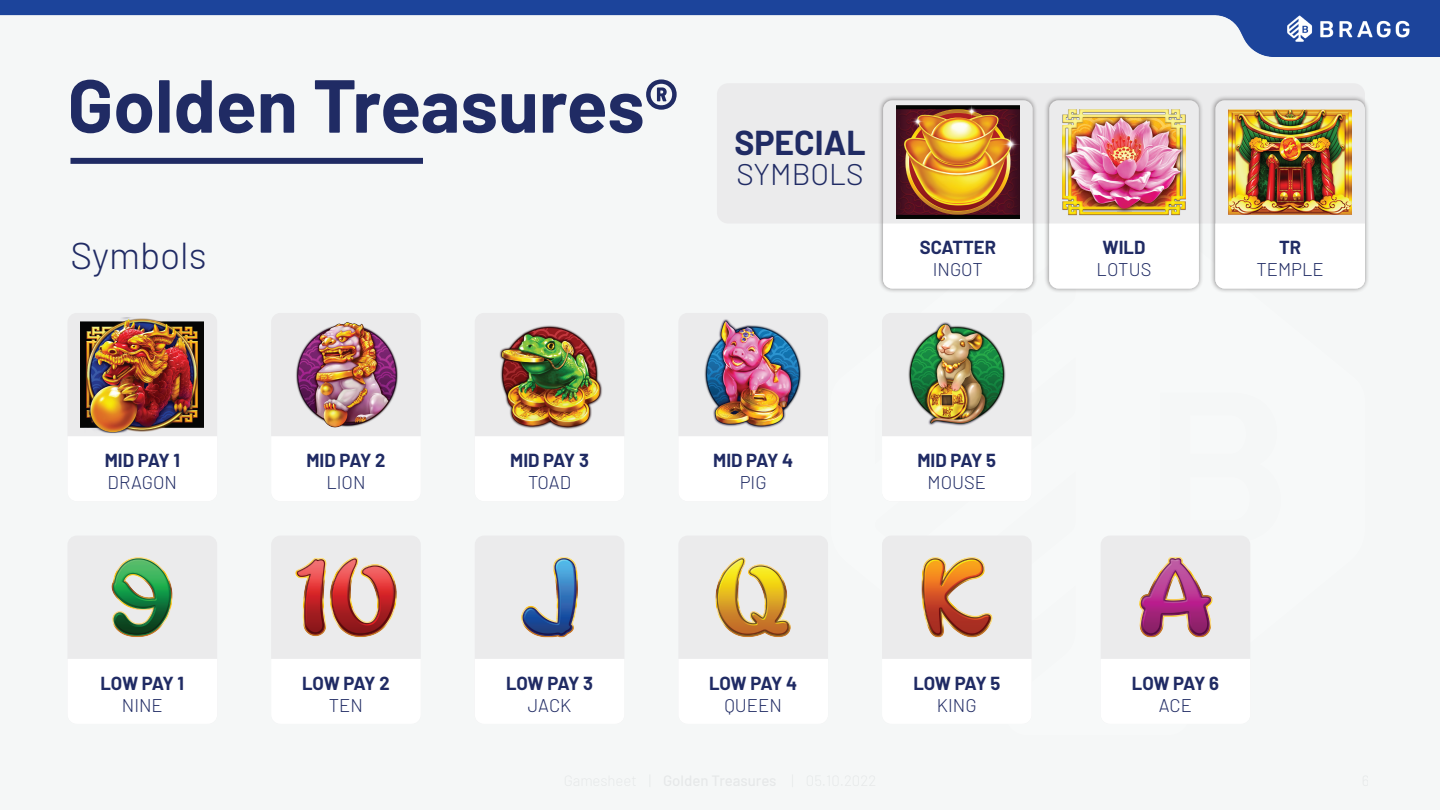
<style>
.page{position:relative;width:1440px;height:810px;background:#f5f7f7}
.page>*{position:absolute;margin:0;border:0;box-sizing:border-box;transform-origin:0 0}
.t1{font:700 75px "Barlow";color:#202b64}
.t2{font:300 37.5px "Barlow";color:#202b64}
.t3{font:700 33.75px "Barlow";color:#202b64}
.t4{font:300 30px "Barlow";color:#202b64}
.t5{font:700 18.38px "Barlow";letter-spacing:-.015em;color:#202b64}
.t6{font:300 18.38px "Barlow";color:#202b64}
</style>
<div class="page">
<img style="left:0;top:0;width:1440px;height:57px">
<div style="left:70px;top:158px;width:353px;height:6px;background:#202b64"></div>
<div style="left:67px;top:313px;width:150px;height:188px;background:#ebebec;border-radius:9px"></div>
<div style="left:68px;top:436px;width:149px;height:65px;background:#fff"></div>
<div style="left:678px;top:313px;width:150px;height:188px;background:#ebebec;border-radius:9px"></div>
<div style="left:678px;top:436px;width:150px;height:65px;background:#fff"></div>
<div style="left:271px;top:536px;width:150px;height:188px;background:#ebebec;border-radius:9px"></div>
<div style="left:271px;top:659px;width:150px;height:65px;background:#fff"></div>
<div style="left:271px;top:313px;width:150px;height:188px;background:#ebebec;border-radius:9px"></div>
<div style="left:271px;top:436px;width:150px;height:65px;background:#fff"></div>
<div style="left:882px;top:313px;width:150px;height:188px;background:#ebebec;border-radius:9px"></div>
<div style="left:882px;top:436px;width:150px;height:65px;background:#fff"></div>
<div style="left:475px;top:536px;width:149px;height:188px;background:#ebebec;border-radius:9px"></div>
<div style="left:475px;top:659px;width:149px;height:65px;background:#fff"></div>
<div style="left:475px;top:313px;width:149px;height:188px;background:#ebebec;border-radius:9px"></div>
<div style="left:475px;top:436px;width:149px;height:65px;background:#fff"></div>
<div style="left:67px;top:536px;width:150px;height:188px;background:#ebebec;border-radius:9px"></div>
<div style="left:68px;top:659px;width:149px;height:65px;background:#fff"></div>
<div style="left:678px;top:536px;width:150px;height:188px;background:#ebebec;border-radius:9px"></div>
<div style="left:882px;top:536px;width:150px;height:188px;background:#ebebec;border-radius:9px"></div>
<div style="left:1101px;top:536px;width:149px;height:188px;background:#ebebec;border-radius:9px"></div>
<div style="left:678px;top:659px;width:150px;height:65px;background:#fff"></div>
<div style="left:882px;top:659px;width:150px;height:65px;background:#fff"></div>
<div style="left:1101px;top:659px;width:149px;height:65px;background:#fff"></div>
<img style="left:296px;top:322px;width:102px;height:106px">
<img style="left:81px;top:317px;width:123px;height:117px">
<img style="left:499px;top:325px;width:103px;height:104px">
<img style="left:704px;top:319px;width:98px;height:109px">
<img style="left:908px;top:322px;width:98px;height:104px">
<img style="left:521px;top:557px;width:57px;height:81px">
<img style="left:111px;top:557px;width:62px;height:80px">
<img style="left:715px;top:557px;width:76px;height:80px">
<img style="left:921px;top:557px;width:72px;height:81px">
<img style="left:1139px;top:556px;width:74px;height:82px">
<img style="left:295px;top:557px;width:102px;height:80px">
<div style="left:717px;top:83px;width:648px;height:141px;background:#ebebec;border-radius:11px"></div>
<div style="left:878px;top:95px;width:160px;height:199px;background:#231f20;opacity:.5"></div>
<div style="left:883px;top:100px;width:150px;height:189px;background:#ebebec;border-radius:9px"></div>
<div style="left:883px;top:224px;width:150px;height:65px;background:#fff"></div>
<div style="left:1044px;top:95px;width:160px;height:199px;background:#231f20;opacity:.5"></div>
<div style="left:1049px;top:100px;width:150px;height:189px;background:#ebebec;border-radius:9px"></div>
<div style="left:1049px;top:224px;width:150px;height:65px;background:#fff"></div>
<div style="left:1210px;top:95px;width:160px;height:199px;background:#231f20;opacity:.5"></div>
<div style="left:1215px;top:100px;width:150px;height:189px;background:#ebebec;border-radius:9px"></div>
<div style="left:1215px;top:224px;width:150px;height:65px;background:#fff"></div>
<img style="left:1062px;top:100px;width:124px;height:116px">
<img style="left:1229px;top:100px;width:123px;height:115px">
<img style="left:896px;top:100px;width:124px;height:119px">
<h1 class="t1" style="left:68px;top:50px;width:612px">Golden Treasures®</h1>
<h3 class="t3" style="left:734px;top:118px;width:133px">SPECIAL</h3>
<h3 class="t4" style="left:736px;top:153px;width:129px">SYMBOLS</h3>
<h2 class="t2" style="left:70px;top:229px;width:138px">Symbols</h2>
<p class="t5" style="left:920px;top:234px;width:78px">SCATTER</p>
<p class="t6" style="left:933px;top:256px;width:52px">INGOT</p>
<p class="t5" style="left:1103px;top:234px;width:44px">WILD</p>
<p class="t6" style="left:1097px;top:256px;width:56px">LOTUS</p>
<p class="t5" style="left:1279px;top:234px;width:24px">TR</p>
<p class="t6" style="left:1256px;top:256px;width:69px">TEMPLE</p>
<p class="t5" style="left:105px;top:447px;width:77px">MID PAY 1</p>
<p class="t6" style="left:108px;top:469px;width:71px">DRAGON</p>
<p class="t5" style="left:306px;top:447px;width:81px">MID PAY 2</p>
<p class="t6" style="left:326px;top:469px;width:41px">LION</p>
<p class="t5" style="left:510px;top:447px;width:80px">MID PAY 3</p>
<p class="t6" style="left:528px;top:469px;width:45px">TOAD</p>
<p class="t5" style="left:713px;top:447px;width:81px">MID PAY 4</p>
<p class="t6" style="left:740px;top:469px;width:28px">PIG</p>
<p class="t5" style="left:918px;top:447px;width:80px">MID PAY 5</p>
<p class="t6" style="left:928px;top:469px;width:60px">MOUSE</p>
<p class="t5" style="left:101px;top:669px;width:85px">LOW PAY 1</p>
<p class="t6" style="left:122px;top:692px;width:42px">NINE</p>
<p class="t5" style="left:302px;top:669px;width:89px">LOW PAY 2</p>
<p class="t6" style="left:329px;top:692px;width:36px">TEN</p>
<p class="t5" style="left:506px;top:669px;width:89px">LOW PAY 3</p>
<p class="t6" style="left:528px;top:692px;width:45px">JACK</p>
<p class="t5" style="left:709px;top:669px;width:90px">LOW PAY 4</p>
<p class="t6" style="left:724px;top:692px;width:59px">QUEEN</p>
<p class="t5" style="left:913px;top:669px;width:88px">LOW PAY 5</p>
<p class="t6" style="left:937px;top:692px;width:41px">KING</p>
<p class="t5" style="left:1132px;top:669px;width:88px">LOW PAY 6</p>
<p class="t6" style="left:1159px;top:692px;width:35px">ACE</p>
</div>
